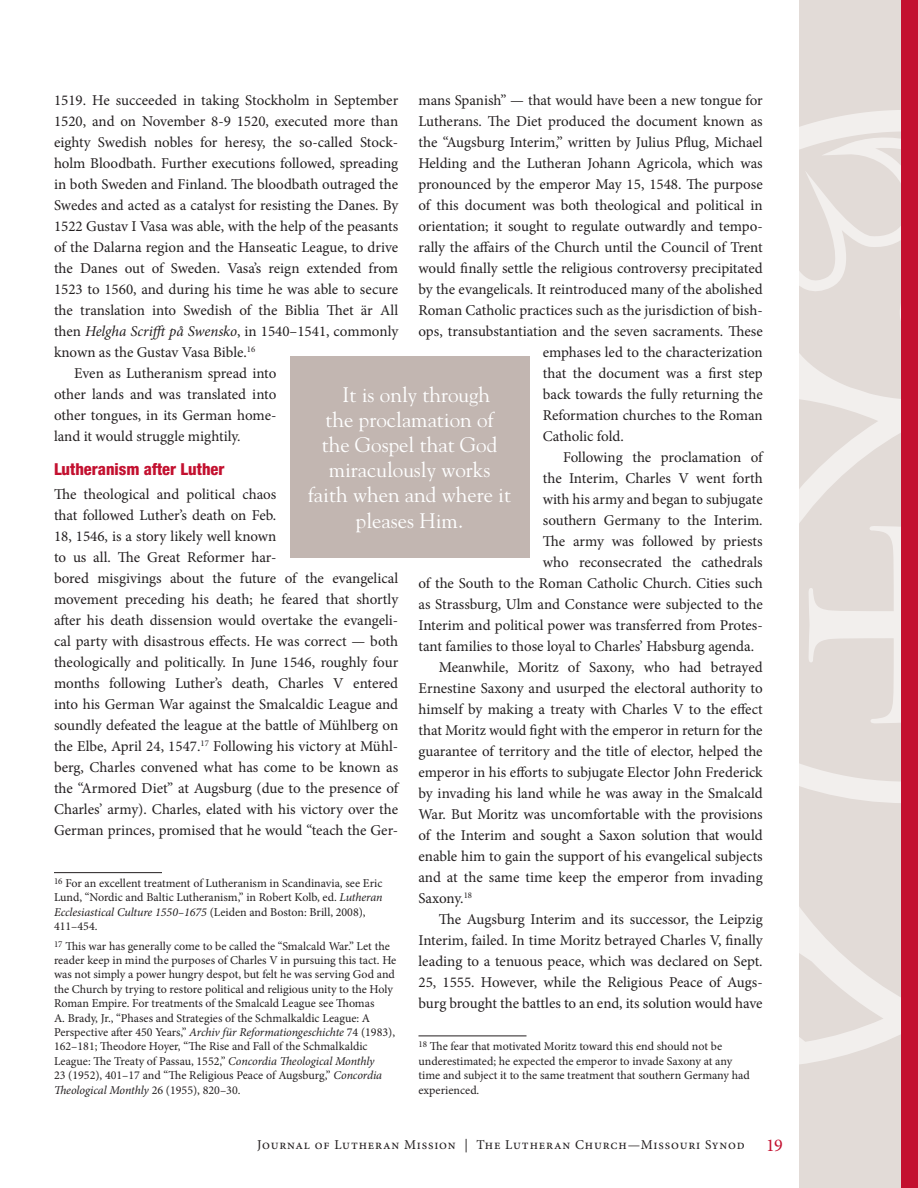
<style>
.page{position:relative;width:918px;height:1188px;background:#fff}
.page>*{position:absolute;margin:0;border:0;box-sizing:border-box;transform-origin:0 0}
.Pull-quote{font:21px "Goudy Std";color:#fff}
.subhead{font:800 condensed 16.5px "Helvetica Neue LT Std";color:#c3102f}
.text{font:15px/21px "Minion Pro";color:#231f20;text-align:justify}
.t1{font:13.5px "Minion Pro";letter-spacing:.06em;color:#231f20}
.footnote{font:12px/14.4px "Minion Pro";color:#231f20}
.s1{font-style:italic}
.s2{font-size:18px;color:#c3102f}
</style>
<div class="page">
<div style="left:799px;top:0;width:119px;height:1188px;background:#e2dbd7"></div>
<svg style="left:799px;top:108px;width:103px;height:960px"></svg>
<div style="left:902px;top:0;width:16px;height:1188px;background:#c3102f"></div>
<hr style="left:54px;top:872px;width:108px;height:1px;background:#231f20">
<hr style="left:418px;top:1036px;width:108px;height:1px;background:#231f20">
<div style="left:290px;top:356px;width:239px;height:202px;background:#c2b6b1"></div>
<p class="text" style="left:54px;top:90px;width:346px">1519. He succeeded in taking Stockholm in September 1520, and on November 8-9 1520, executed more than eighty Swedish nobles for heresy, the so-called Stock&shy;holm Bloodbath. Further executions followed, spreading in both Sweden and Finland. The bloodbath outraged the Swedes and acted as a catalyst for resisting the Danes. By 1522 Gustav I Vasa was able, with the help of the peasants of the Dalarna region and the Hanseatic League, to drive the Danes out of Sweden. Vasa’s reign extended from 1523 to 1560, and during his time he was able to secure the translation into Swedish of the Biblia Thet är All then <span class="s1">Helgha Scrifft på Swensko</span>, in 1540–1541, commonly known as the Gustav Vasa Bible.<sup>16</sup></p>
<p class="text" style="left:54px;top:363px;width:224px;text-indent:20px">Even as Lutheranism spread into other lands and was translated into other tongues, in its German home&shy;land it would struggle mightily.</p>
<p class="subhead" style="left:54px;top:459px;width:172px">Lutheranism after Luther</p>
<p class="text" style="left:54px;top:484px;width:347px;text-align:left">The theological and political chaos<br>that followed Luther’s death on Feb.<br>18, 1546, is a story likely well known<br>to us all. The Great Reformer har-<br>bored misgivings about the future of the evangelical movement preceding his death; he feared that shortly after his death dissension would overtake the evangeli&shy;cal party with disastrous effects. He was correct — both theologically and politically. In June 1546, roughly four months following Luther’s death, Charles V entered into his German War against the Smalcaldic League and soundly defeated the league at the battle of Mühlberg on the Elbe, April 24, 1547.<sup>17</sup> Following his victory at Mühl&shy;berg, Charles convened what has come to be known as the “Armored Diet” at Augsburg (due to the presence of Charles’ army). Charles, elated with his victory over the German princes, promised that he would “teach the Ger-</p>
<p class="footnote" style="left:54px;top:876px;width:330px"><sup>16</sup> For an excellent treatment of Lutheranism in Scandinavia, see Eric Lund, “Nordic and Baltic Lutheranism,” in Robert Kolb, ed. <span class="s1">Lutheran Ecclesiastical Culture 1550–1675</span> (Leiden and Boston: Brill, 2008), 411–454.</p>
<p class="footnote" style="left:54px;top:939px;width:344px"><sup>17</sup> This war has generally come to be called the “Smalcald War.” Let the reader keep in mind the purposes of Charles V in pursuing this tact. He was not simply a power hungry despot, but felt he was serving God and the Church by trying to restore political and religious unity to the Holy Roman Empire. For treatments of the Smalcald League see Thomas<br>A. Brady, Jr., “Phases and Strategies of the Schmalkaldic League: A Perspective after 450 Years,” <span class="s1">Archiv für Reformationgeschichte</span> 74 (1983), 162–181; Theodore Hoyer, “The Rise and Fall of the Schmalkaldic League: The Treaty of Passau, 1552,” <span class="s1">Concordia Theological Monthly<br></span>23 (1952), 401–17 and “The Religious Peace of Augsburg,” <span class="s1">Concordia Theological Monthly</span> 26 (1955), 820–30.</p>
<p class="text" style="left:418px;top:90px;width:346px">mans Spanish” — that would have been a new tongue for</p>
<p class="text" style="left:418px;top:111px;width:346px">Lutherans. The Diet produced the document known as</p>
<p class="text" style="left:418px;top:132px;width:346px">the “Augsburg Interim,” written by Julius Pflug, Michael</p>
<p class="text" style="left:418px;top:153px;width:346px">Helding and the Lutheran Johann Agricola, which was</p>
<p class="text" style="left:418px;top:174px;width:346px">pronounced by the emperor May 15, 1548. The purpose</p>
<p class="text" style="left:418px;top:195px;width:346px">of this document was both theological and political in</p>
<p class="text" style="left:418px;top:216px;width:346px">orientation; it sought to regulate outwardly and tempo-</p>
<p class="text" style="left:418px;top:237px;width:346px">rally the affairs of the Church until the Council of Trent</p>
<p class="text" style="left:418px;top:258px;width:346px">would finally settle the religious controversy precipitated</p>
<p class="text" style="left:418px;top:279px;width:346px">by the evangelicals. It reintroduced many of the abolished</p>
<p class="text" style="left:418px;top:300px;width:346px">Roman Catholic practices such as the jurisdiction of bish-</p>
<p class="text" style="left:418px;top:321px;width:346px">ops, transubstantiation and the seven sacraments. These</p>
<p class="text" style="left:543px;top:342px;width:221px">emphases led to the characterization</p>
<p class="text" style="left:543px;top:363px;width:221px">that the document was a first step</p>
<p class="text" style="left:543px;top:384px;width:221px">back towards the fully returning the</p>
<p class="text" style="left:543px;top:405px;width:221px">Reformation churches to the Roman</p>
<p class="text" style="left:543px;top:426px;width:83px">Catholic fold.</p>
<p class="text" style="left:563px;top:447px;width:203px">Following the proclamation of</p>
<p class="text" style="left:543px;top:468px;width:222px">the Interim, Charles V went forth</p>
<p class="text" style="left:543px;top:489px;width:221px">with his army and began to subjugate</p>
<p class="text" style="left:543px;top:510px;width:221px">southern Germany to the Interim.</p>
<p class="text" style="left:543px;top:531px;width:221px">The army was followed by priests</p>
<p class="text" style="left:543px;top:552px;width:221px">who reconsecrated the cathedrals</p>
<p class="text" style="left:418px;top:573px;width:346px">of the South to the Roman Catholic Church. Cities such</p>
<p class="text" style="left:418px;top:594px;width:346px">as Strassburg, Ulm and Constance were subjected to the</p>
<p class="text" style="left:418px;top:615px;width:346px">Interim and political power was transferred from Protes-</p>
<p class="text" style="left:418px;top:636px;width:337px">tant families to those loyal to Charles’ Habsburg agenda.</p>
<p class="text" style="left:418px;top:657px;width:346px;text-indent:20px">Meanwhile, Moritz of Saxony, who had betrayed Ernestine Saxony and usurped the electoral authority to himself by making a treaty with Charles V to the effect that Moritz would fight with the emperor in return for the guarantee of territory and the title of elector, helped the emperor in his efforts to subjugate Elector John Frederick by invading his land while he was away in the Smalcald War. But Moritz was uncomfortable with the provisions of the Interim and sought a Saxon solution that would enable him to gain the support of his evangelical subjects and at the same time keep the emperor from invading Saxony.<sup>18</sup></p>
<p class="text" style="left:418px;top:909px;width:346px;text-indent:20px">The Augsburg Interim and its successor, the Leipzig Interim, failed. In time Moritz betrayed Charles V, finally leading to a tenuous peace, which was declared on Sept.<br>25, 1555. However, while the Religious Peace of Augs&shy;burg brought the battles to an end, its solution would have</p>
<p class="footnote" style="left:418px;top:1039px;width:333px"><sup>18</sup> The fear that motivated Moritz toward this end should not be underestimated; he expected the emperor to invade Saxony at any time and subject it to the same treatment that southern Germany had experienced.</p>
<p class="Pull-quote" style="left:343px;top:381px;width:149px">It is only through</p>
<p class="Pull-quote" style="left:326px;top:406px;width:169px">the proclamation of</p>
<p class="Pull-quote" style="left:322px;top:432px;width:177px">the Gospel that God</p>
<p class="Pull-quote" style="left:329px;top:457px;width:163px">miraculously works</p>
<p class="Pull-quote" style="left:308px;top:482px;width:205px">faith when and where it</p>
<p class="Pull-quote" style="left:356px;top:507px;width:109px">pleases Him.</p>
<p class="t1" style="left:257px;top:1136px;width:527px">Journal of Lutheran Mission | The Lutheran Church—Missouri Synod <span class="s2">19</span></p>
</div>
